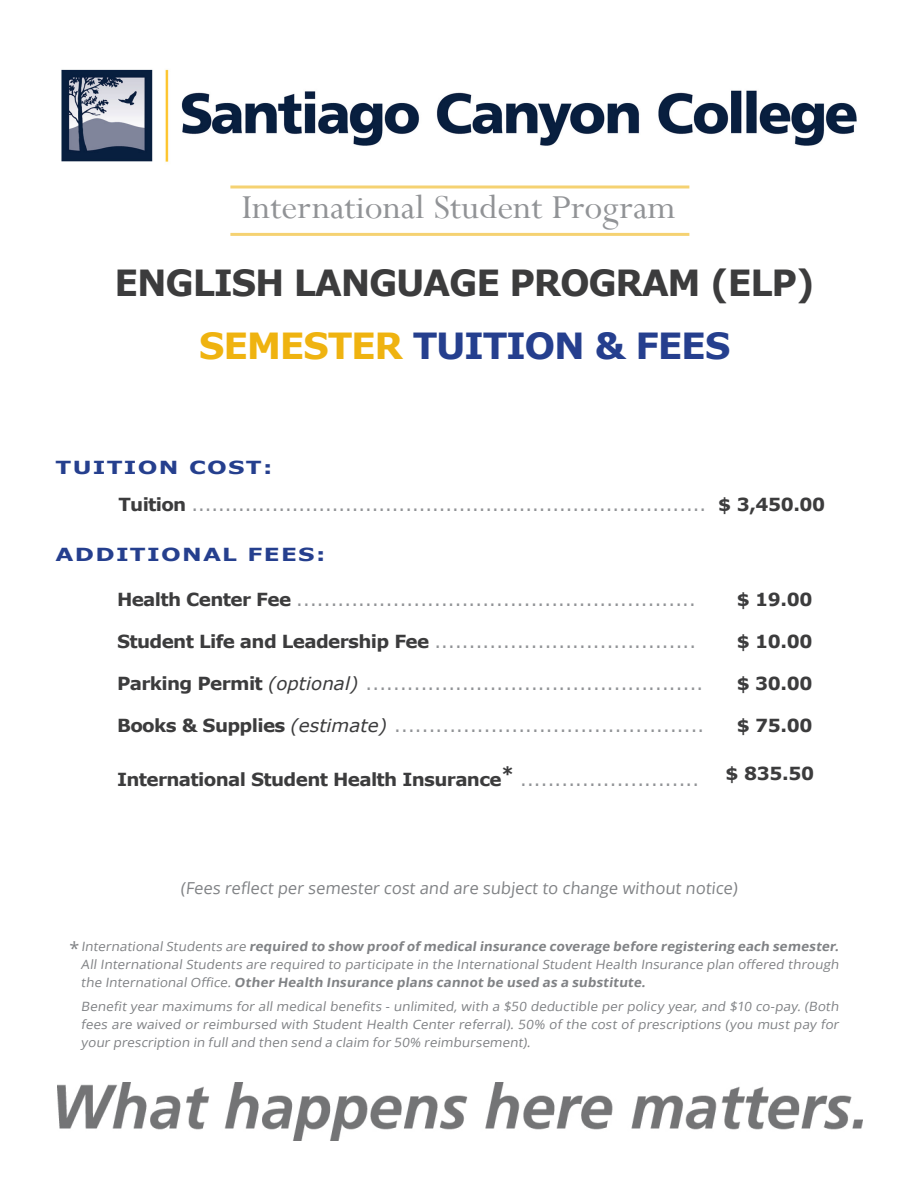
<style>
.page{position:relative;width:918px;height:1188px;background:#fff}
.page>*{position:absolute;margin:0;border:0;box-sizing:border-box;transform-origin:0 0}
.t1{font:37.5px "Perpetua";color:#919396;scale:1.05 1}
.t2{font:700 36px/62.6px "Verdana";letter-spacing:-.035em;color:#3c3c3d;text-align:center}
.t3{font:18px "Verdana";color:#919396}
.t4{font:700 18px "Verdana";letter-spacing:-.035em;color:#3c3c3d}
.t5{font:700 18px "Verdana";letter-spacing:.055em;color:#253f8e;scale:1.29 1}
.t6{font:18px "Open Sans";color:#808285}
.t7{font:16.5px "Open Sans";color:#808285}
.t8{font:12.9px/18px "Open Sans";color:#808285;text-align:justify;scale:1.05 1}
.s1{color:#efb310}
.s2{color:#253f8e}
.s3{font-weight:700;color:#3c3c3d}
.s4{font-style:italic;color:#3c3c3d}
.s5{font-weight:400;color:#919396}
.s6{font-weight:700}
</style>
<div class="page">
<hr style="left:230px;top:186px;width:459px;height:3px;background:#efb310">
<hr style="left:230px;top:233px;width:459px;height:3px;background:#efb310">
<img style="left:61px;top:69px;width:796px;height:93px">
<img style="left:57px;top:1083px;width:805px;height:58px">
<p class="t1" style="left:242px;top:183px;width:415px">International Student Program</p>
<p class="t2" style="left:115px;top:251px;width:702px">ENGLISH LANGUAGE PROGRAM (ELP)<br><span class="s1">SEMESTER</span> <span class="s2">TUITION &amp; FEES</span></p>
<p class="t5" style="left:56px;top:455px;width:170px">TUITION COST:</p>
<p class="t3" style="left:119px;top:492px;width:708px"><span class="s3">Tuition</span> ............................................................................. <span class="s3">$ 3,450.00</span></p>
<p class="t5" style="left:56px;top:541px;width:211px">ADDITIONAL FEES:</p>
<p class="t3" style="left:117px;top:587px;width:580px"><span class="s3">Health Center Fee</span> ..........................................................</p>
<p class="t3" style="left:117px;top:629px;width:581px"><span class="s3">Student Life and Leadership Fee</span> ......................................</p>
<p class="t3" style="left:117px;top:671px;width:588px"><span class="s3">Parking Permit</span> <span class="s4">(optional)</span> .................................................</p>
<p class="t3" style="left:117px;top:713px;width:589px"><span class="s3">Books &amp; Supplies</span> <span class="s4">(estimate)</span> .............................................</p>
<p class="t4" style="left:117px;top:767px;width:584px">International Student Health Insurance* <span class="s5">..........................</span></p>
<p class="t4" style="left:737px;top:587px;width:77px">$ 19.00</p>
<p class="t4" style="left:737px;top:629px;width:77px">$ 10.00</p>
<p class="t4" style="left:737px;top:671px;width:77px">$ 30.00</p>
<p class="t4" style="left:737px;top:713px;width:77px">$ 75.00</p>
<p class="t4" style="left:726px;top:761px;width:90px">$ 835.50</p>
<p class="t7" style="left:180px;top:877px;width:561px">(Fees reflect per semester cost and are subject to change without notice)</p>
<p class="t8" style="left:81px;top:937px;width:726px">InternationalStudents are <span class="s6">required to show proof of medicalinsurance coverage before registering each semester.<br></span>All International Students are required to participate in the International Student Health Insurance plan offered through the International Office. <span class="s6">Other Health Insurance plans cannot be used as a substitute.</span></p>
<p class="t8" style="left:81px;top:997px;width:725px">Benefit year maximums for all medical benefits - unlimited, with a $50 deductible per policy year, and $10 co-pay. (Both fees are waived or reimbursed with Student Health Center referral). 50% of the cost of prescriptions (you must pay for your prescription in full and then send a claim for 50% reimbursement).</p>
<p class="t6" style="left:70px;top:936px;width:11px">*</p>
</div>
